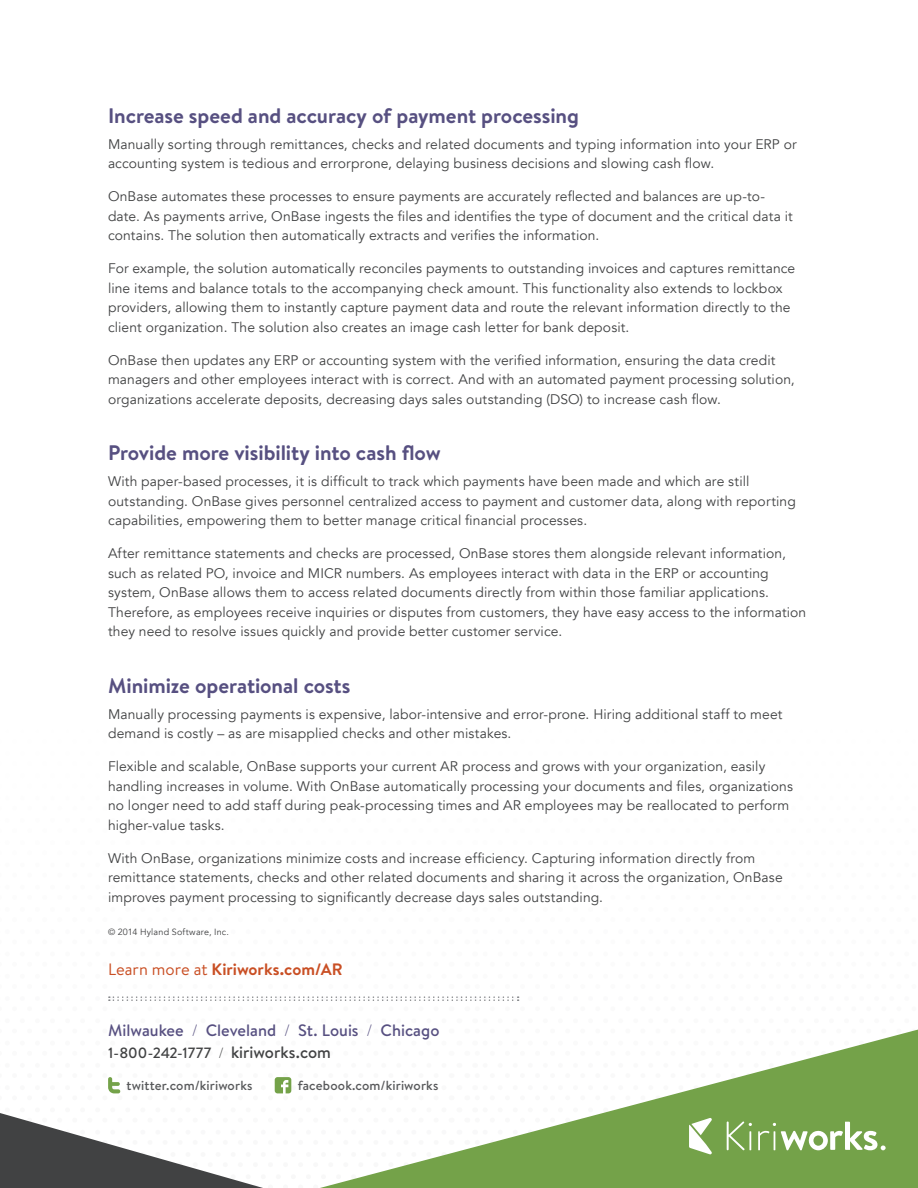
<style>
.page{position:relative;width:918px;height:1188px;background:#fff}
.page>*{position:absolute;margin:0;border:0;box-sizing:border-box;transform-origin:0 0}
.t1{font:700 21px "Brandon Text";letter-spacing:-.005em;color:#575081}
.t2{font:500 16.5px "Brandon Text";color:#575081}
.body{font:700 16.5px "Brandon Text";letter-spacing:.005em;color:#c94f24}
.t3{font:500 14.85px "Brandon Text";color:#414243}
.body-2{font:13.8px/19.5px "Avenir";letter-spacing:.01em;color:#414243}
.t4{font:500 13.2px "Brandon Text";letter-spacing:.015em;color:#57585a}
.body-3{font:9px "Avenir";letter-spacing:.025em;color:#414243}
.s1{font-weight:400}
.s2{font-weight:300}
.s3{font-size:16.5px}
</style>
<div class="page">
<svg style="left:0;top:1113px;width:263px;height:75px"></svg>
<svg style="left:320px;top:1029px;width:598px;height:159px"></svg>
<svg style="left:474px;top:1118px;width:444px;height:49px;background:#89b064"></svg>
<svg style="left:108px;top:1063px;width:336px;height:37px"></svg>
<svg style="left:108px;top:996px;width:364px;height:5px"></svg>
<svg style="left:474px;top:996px;width:46px;height:5px"></svg>
<p class="t1" style="left:108px;top:101px;width:473px">Increase speed and accuracy of payment processing</p>
<p class="body-2" style="left:108px;top:135px;width:690px">Manually sorting through remittances, checks and related documents and typing information into your ERP or accounting system is tedious and errorprone, delaying business decisions and slowing cash flow.</p>
<p class="body-2" style="left:108px;top:187px;width:686px">OnBase automates these processes to ensure payments are accurately reflected and balances are up-to&shy;date. As payments arrive, OnBase ingests the files and identifies the type of document and the critical data it contains. The solution then automatically extracts and verifies the information.</p>
<p class="body-2" style="left:108px;top:259px;width:689px">For example, the solution automatically reconciles payments to outstanding invoices and captures remittance line items and balance totals to the accompanying check amount. This functionality also extends to lockbox providers, allowing them to instantly capture payment data and route the relevant information directly to the client organization. The solution also creates an image cash letter for bank deposit.</p>
<p class="body-2" style="left:108px;top:351px;width:688px">OnBase then updates any ERP or accounting system with the verified information, ensuring the data credit managers and other employees interact with is correct. And with an automated payment processing solution, organizations accelerate deposits, decreasing days sales outstanding (DSO) to increase cash flow.</p>
<p class="t1" style="left:108px;top:438px;width:334px">Provide more visibility into cash flow</p>
<p class="body-2" style="left:108px;top:472px;width:689px">With paper-based processes, it is difficult to track which payments have been made and which are still outstanding. OnBase gives personnel centralized access to payment and customer data, along with reporting capabilities, empowering them to better manage critical financial processes.</p>
<p class="body-2" style="left:108px;top:544px;width:700px">After remittance statements and checks are processed, OnBase stores them alongside relevant information, such as related PO, invoice and MICR numbers. As employees interact with data in the ERP or accounting system, OnBase allows them to access related documents directly from within those familiar applications.<br>Therefore, as employees receive inquiries or disputes from customers, they have easy access to the information they need to resolve issues quickly and provide better customer service.</p>
<p class="t1" style="left:108px;top:671px;width:244px">Minimize operational costs</p>
<p class="body-2" style="left:108px;top:705px;width:676px">Manually processing payments is expensive, labor-intensive and error-prone. Hiring additional staff to meet demand is costly – as are misapplied checks and other mistakes.</p>
<p class="body-2" style="left:108px;top:757px;width:687px">Flexible and scalable, OnBase supports your current AR process and grows with your organization, easily handling increases in volume. With OnBase automatically processing your documents and files, organizations no longer need to add staff during peak-processing times and AR employees may be reallocated to perform higher-value tasks.</p>
<p class="body-2" style="left:108px;top:849px;width:676px">With OnBase, organizations minimize costs and increase efficiency. Capturing information directly from remittance statements, checks and other related documents and sharing it across the organization, OnBase improves payment processing to significantly decrease days sales outstanding.</p>
<p class="body-3" style="left:108px;top:926px;width:123px">© 2014 Hyland Software, Inc.</p>
<p class="body" style="left:108px;top:957px;width:236px"><span class="s1">Learn more at</span> Kiriworks.com/AR</p>
<p class="t2" style="left:108px;top:1019px;width:333px">Milwaukee <span class="s2">/</span> Cleveland <span class="s2">/</span> St. Louis <span class="s2">/</span> Chicago</p>
<p class="t3" style="left:108px;top:1043px;width:224px">1-800-242-1777 <span class="s2">/</span> <span class="s3">kiriworks.com</span></p>
<p class="t4" style="left:127px;top:1077px;width:127px">twitter.com/kiriworks</p>
<p class="t4" style="left:298px;top:1077px;width:142px">facebook.com/kiriworks</p>
</div>
